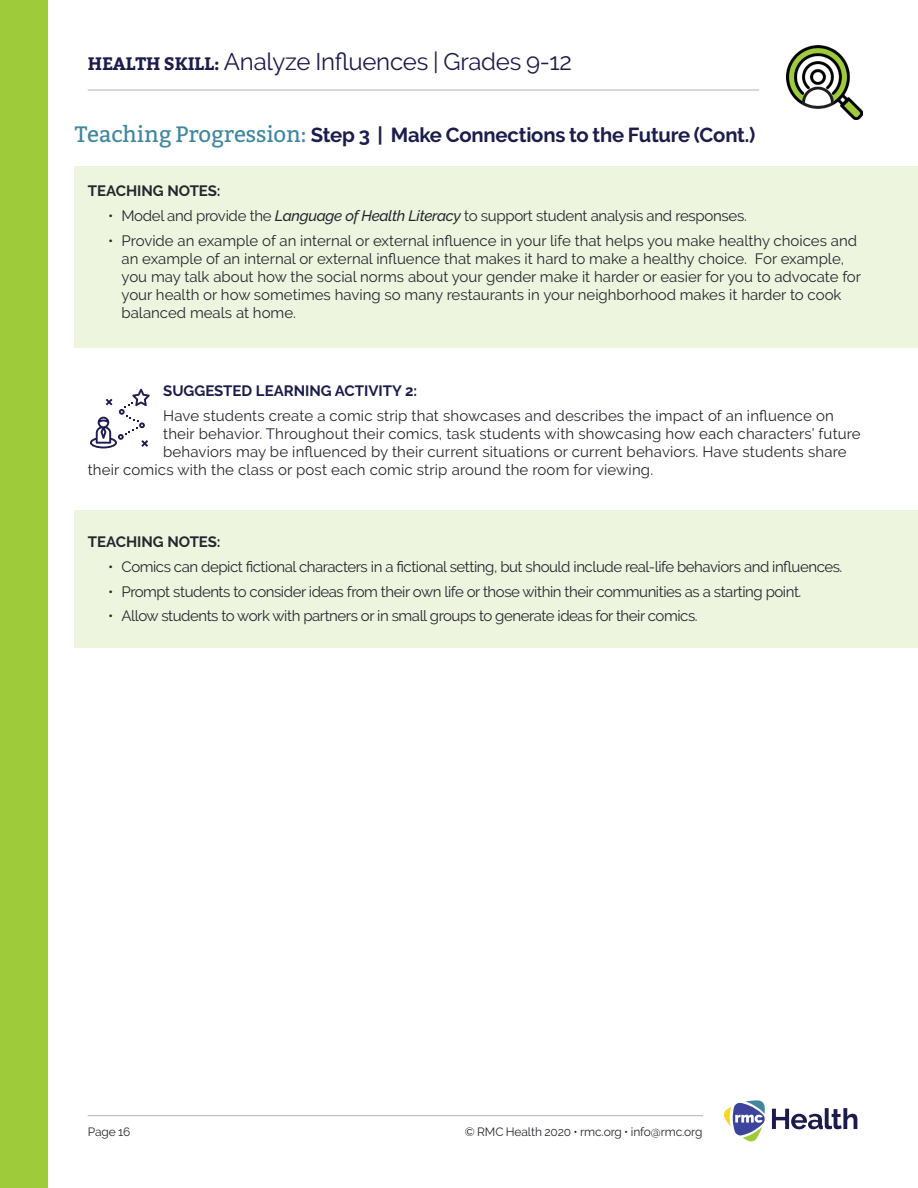
<style>
.page{position:relative;width:918px;height:1188px;background:#fff}
.page>*{position:absolute;margin:0;border:0;box-sizing:border-box;transform-origin:0 0}
.t1{font:24px "Raleway";letter-spacing:-.01em;color:#1c1c4d}
.t2{font:700 20.25px "Raleway";letter-spacing:-.01em;color:#1c1c4d}
.Body_Copy{font:15px/18px "Raleway";color:#26272e}
.Body_Copy-2{font:15px "Raleway";letter-spacing:-.03em;color:#26272e}
.Body_Copy-3{font:15px "Raleway";letter-spacing:-.02em;color:#26272e}
.Small_Purple_Header{font:700 15px "Raleway";color:#1c1c4d}
.Small_Purple_Header-2{font:700 15px "Raleway";color:#26272e}
.Body_Copy-4{font:700 15px "Raleway";color:#26272e}
.t3{font:12px "Raleway";letter-spacing:-.01em;color:#26272e}
.s1{font-family:"Bitter";font-weight:700;font-size:18px}
.s2{font-family:"Bitter";font-weight:400;font-size:22.35px;color:#40879f}
.s3{font-weight:500;font-style:italic}
</style>
<div class="page">
<div style="left:0;top:0;width:47px;height:1188px;background:#9ecb3a"></div>
<svg style="left:724px;top:1100px;width:41px;height:42px"></svg>
<svg style="left:772px;top:1108px;width:85px;height:21px"></svg>
<hr style="left:88px;top:1115px;width:615px;height:1px;background:#b4b5b8">
<hr style="left:88px;top:90px;width:671px;height:1px;background:#b4b5b8">
<img style="left:787px;top:46px;width:75px;height:73px">
<div style="left:74px;top:166px;width:844px;height:182px;background:#eef5df"></div>
<div style="left:74px;top:510px;width:844px;height:138px;background:#eef5df"></div>
<svg style="left:90px;top:389px;width:60px;height:59px"></svg>
<h1 class="t1" style="left:88px;top:47px;width:486px"><span class="s1">HEALTH SKILL:</span> Analyze Influences | Grades 9-12</h1>
<p class="t2" style="left:75px;top:124px;width:682px"><span class="s2">Teaching Progression:</span> Step 3 | Make Connections to the Future (Cont.)</p>
<p class="Small_Purple_Header-2" style="left:88px;top:182px;width:134px">TEACHING NOTES:</p>
<p class="Body_Copy-3" style="left:108px;top:207px;width:640px">• Model and provide the <span class="s3">Language of Health Literacy</span> to support student analysis and responses.</p>
<p class="Body_Copy" style="left:122px;top:231px;width:741px;text-indent:-14px">• Provide an example of an internal or external influence in your life that helps you make healthy choices and an example of an internal or external influence that makes it hard to make a healthy choice. For example, you may talk about how the social norms about your gender make it harder or easier for you to advocate for your health or how sometimes having so many restaurants in your neighborhood makes it harder to cook balanced meals at home.</p>
<p class="Small_Purple_Header" style="left:163px;top:383px;width:256px">SUGGESTED LEARNING ACTIVITY 2:</p>
<p class="Body_Copy" style="left:163px;top:407px;width:672px">Have students create a comic strip that showcases and describes the impact of an influence on</p>
<p class="Body_Copy" style="left:163px;top:425px;width:699px">their behavior. Throughout their comics, task students with showcasing how each characters’ future</p>
<p class="Body_Copy" style="left:163px;top:443px;width:685px">behaviors may be influenced by their current situations or current behaviors. Have students share</p>
<p class="Body_Copy" style="left:88px;top:461px;width:567px">their comics with the class or post each comic strip around the room for viewing.</p>
<p class="Body_Copy-4" style="left:88px;top:533px;width:134px">TEACHING NOTES:</p>
<p class="Body_Copy-2" style="left:108px;top:558px;width:736px">• Comics can depict fictional characters in a fictional setting, but should include real-life behaviors and influences.</p>
<p class="Body_Copy-2" style="left:108px;top:583px;width:695px">• Prompt students to consider ideas from their own life or those within their communities as a starting point.</p>
<p class="Body_Copy-2" style="left:108px;top:607px;width:591px">• Allow students to work with partners or in small groups to generate ideas for their comics.</p>
<p class="t3" style="left:88px;top:1125px;width:44px">Page 16</p>
<p class="t3" style="left:465px;top:1125px;width:239px">© RMC Health 2020 • rmc.org • info@rmc.org</p>
</div>
